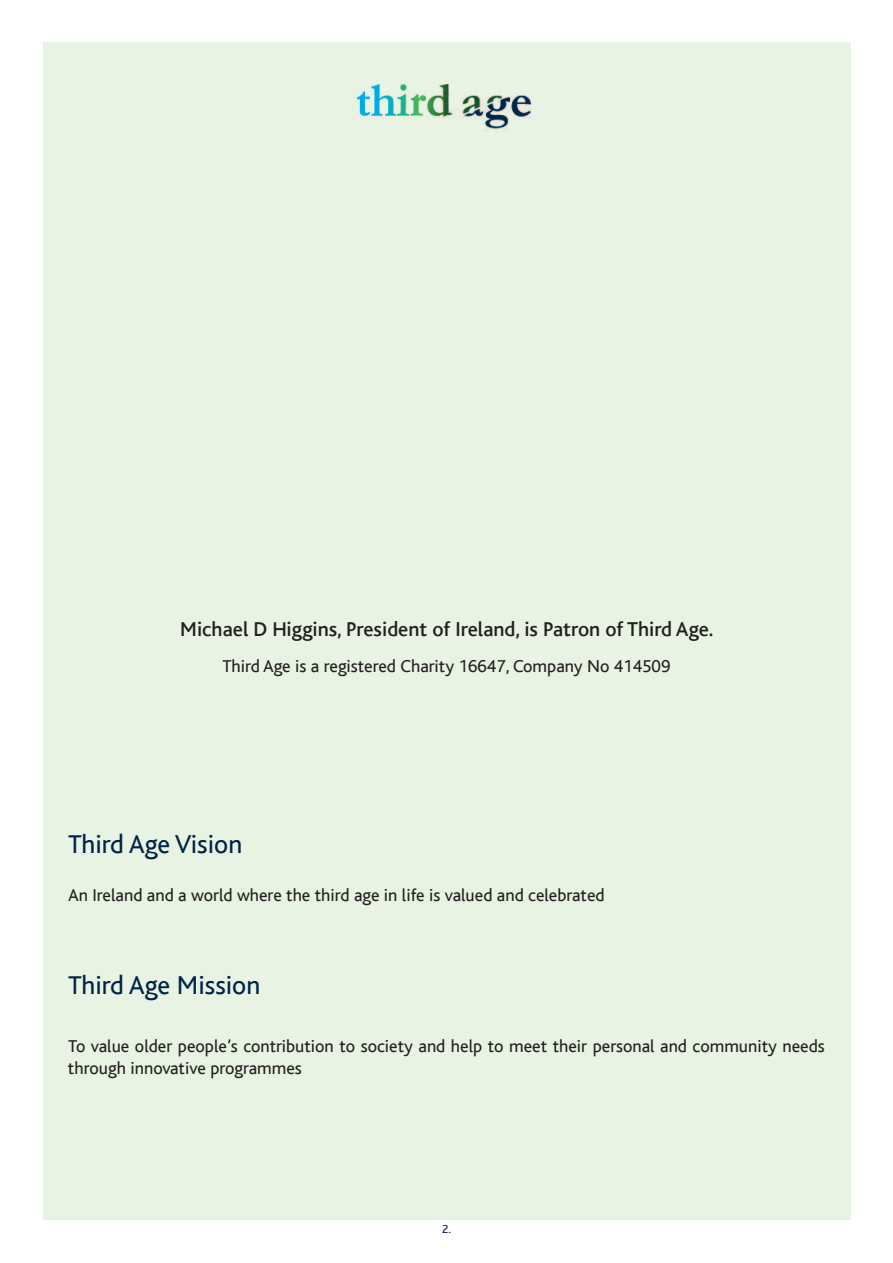
<style>
.page{position:relative;width:893px;height:1263px;background:#fff}
.page>*{position:absolute;margin:0;border:0;box-sizing:border-box;transform-origin:0 0}
.t1{font:27px "Bliss";color:#002447}
.t2{font:500 21px "Bliss";color:#231f20}
.t3{font:18px/21.6px "Bliss";color:#231f20}
.t4{font:12px "Bliss";color:#002447}
</style>
<div class="page">
<div style="left:43px;top:43px;width:807px;height:1177px;background:#e9f3e3"></div>
<img style="left:358px;top:85px;width:173px;height:46px">
<p class="t2" style="left:180px;top:618px;width:535px">Michael D Higgins, President of Ireland, is Patron of Third Age.</p>
<p class="t3" style="left:223px;top:655px;width:449px">Third Age is a registered Charity 16647, Company No 414509</p>
<h1 class="t1" style="left:68px;top:828px;width:176px">Third Age Vision</h1>
<p class="t3" style="left:68px;top:884px;width:538px">An Ireland and a world where the third age in life is valued and celebrated</p>
<h1 class="t1" style="left:68px;top:969px;width:194px">Third Age Mission</h1>
<p class="t3" style="left:68px;top:1035px;width:758px">To value older people’s contribution to society and help to meet their personal and community needs through innovative programmes</p>
<p class="t4" style="left:442px;top:1222px;width:10px">2.</p>
</div>
